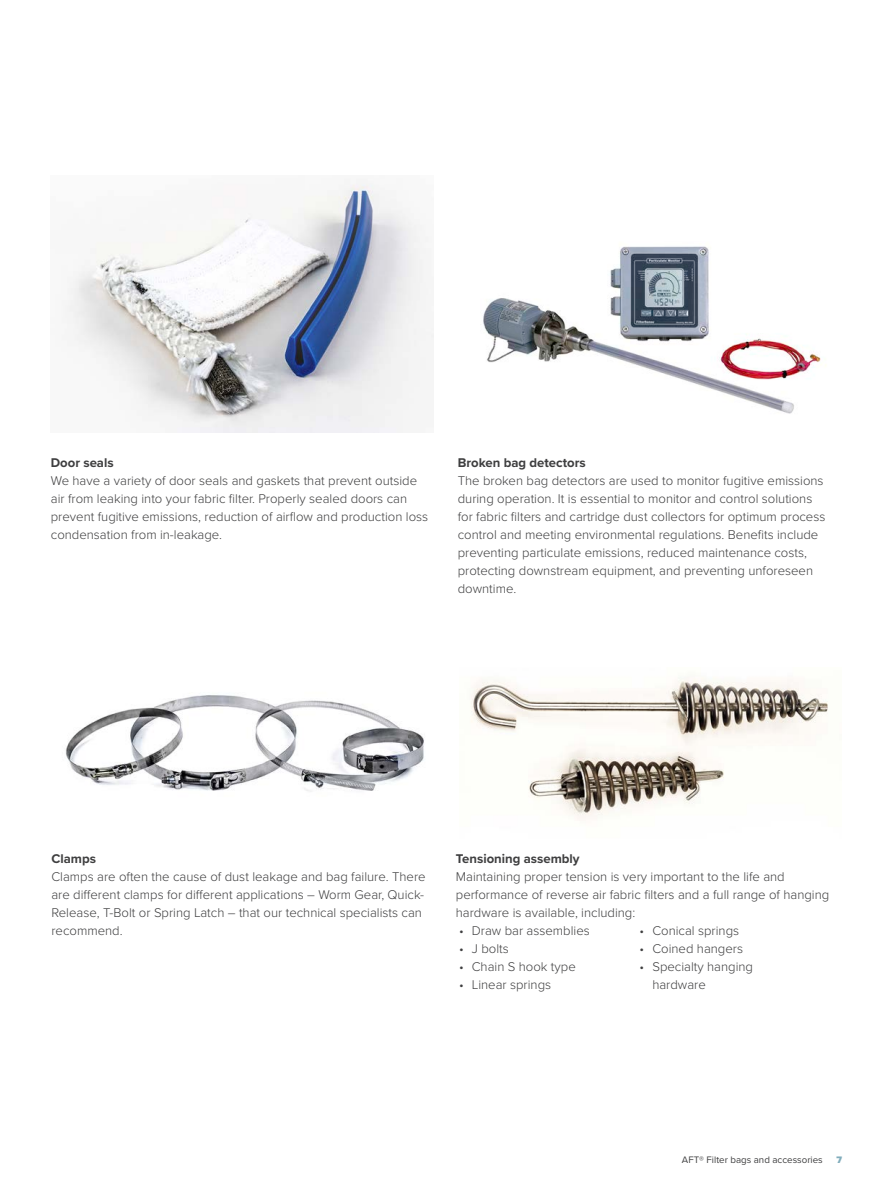
<style>
.page{position:relative;width:893px;height:1191px;background:#fff}
.page>*{position:absolute;margin:0;border:0;box-sizing:border-box;transform-origin:0 0}
.Body{font:300 13.2px/18px "Proxima Nova";color:#3e3e3f}
.Body-2{font:700 13.2px "Proxima Nova";color:#3e3e3f}
.t1{font:9.75px "Proxima Nova";color:#3e3e3f}
.t2{font:900 9.75px "Proxima Nova";color:#81adbc}
.s1{font-weight:300}
</style>
<div class="page">
<img style="left:65px;top:695px;width:359px;height:97px">
<img style="left:483px;top:246px;width:343px;height:168px">
<img style="left:65px;top:183px;width:369px;height:250px">
<img style="left:471px;top:677px;width:357px;height:142px">
<p class="Body-2" style="left:51px;top:452px;width:64px">Door seals</p>
<p class="Body" style="left:51px;top:470px;width:379px">We have a variety of door seals and gaskets that prevent outside air from leaking into your fabric filter. Properly sealed doors can prevent fugitive emissions, reduction of airflow and production loss condensation from in-leakage.</p>
<p class="Body-2" style="left:458px;top:452px;width:129px">Broken bag detectors</p>
<p class="Body" style="left:458px;top:470px;width:369px">The broken bag detectors are used to monitor fugitive emissions during operation. It is essential to monitor and control solutions for fabric filters and cartridge dust collectors for optimum process control and meeting environmental regulations. Benefits include preventing particulate emissions, reduced maintenance costs, protecting downstream equipment, and preventing unforeseen downtime.</p>
<p class="Body-2" style="left:51px;top:848px;width:46px">Clamps</p>
<p class="Body" style="left:51px;top:866px;width:376px">Clamps are often the cause of dust leakage and bag failure. There are different clamps for different applications – Worm Gear, Quick-Release, T-Bolt or Spring Latch – that our technical specialists can recommend.</p>
<p class="Body-2" style="left:456px;top:848px;width:125px">Tensioning assembly</p>
<p class="Body" style="left:456px;top:866px;width:375px">Maintaining proper tension is very important to the life and performance of reverse air fabric filters and a full range of hanging hardware is available, including:</p>
<p class="Body" style="left:459px;top:920px;width:132px">• Draw bar assemblies</p>
<p class="Body" style="left:459px;top:938px;width:51px">• J bolts</p>
<p class="Body" style="left:459px;top:956px;width:118px">• Chain S hook type</p>
<p class="Body" style="left:459px;top:974px;width:94px">• Linear springs</p>
<p class="Body" style="left:640px;top:920px;width:101px">• Conical springs</p>
<p class="Body" style="left:640px;top:938px;width:105px">• Coined hangers</p>
<p class="Body" style="left:652px;top:956px;width:102px;text-indent:-13px">• Specialty hanging hardware</p>
<p class="t1" style="left:682px;top:1152px;width:142px">AFT<span class="s1">®</span> Filter bags and accessories</p>
<p class="t2" style="left:836px;top:1152px;width:7px">7</p>
</div>
